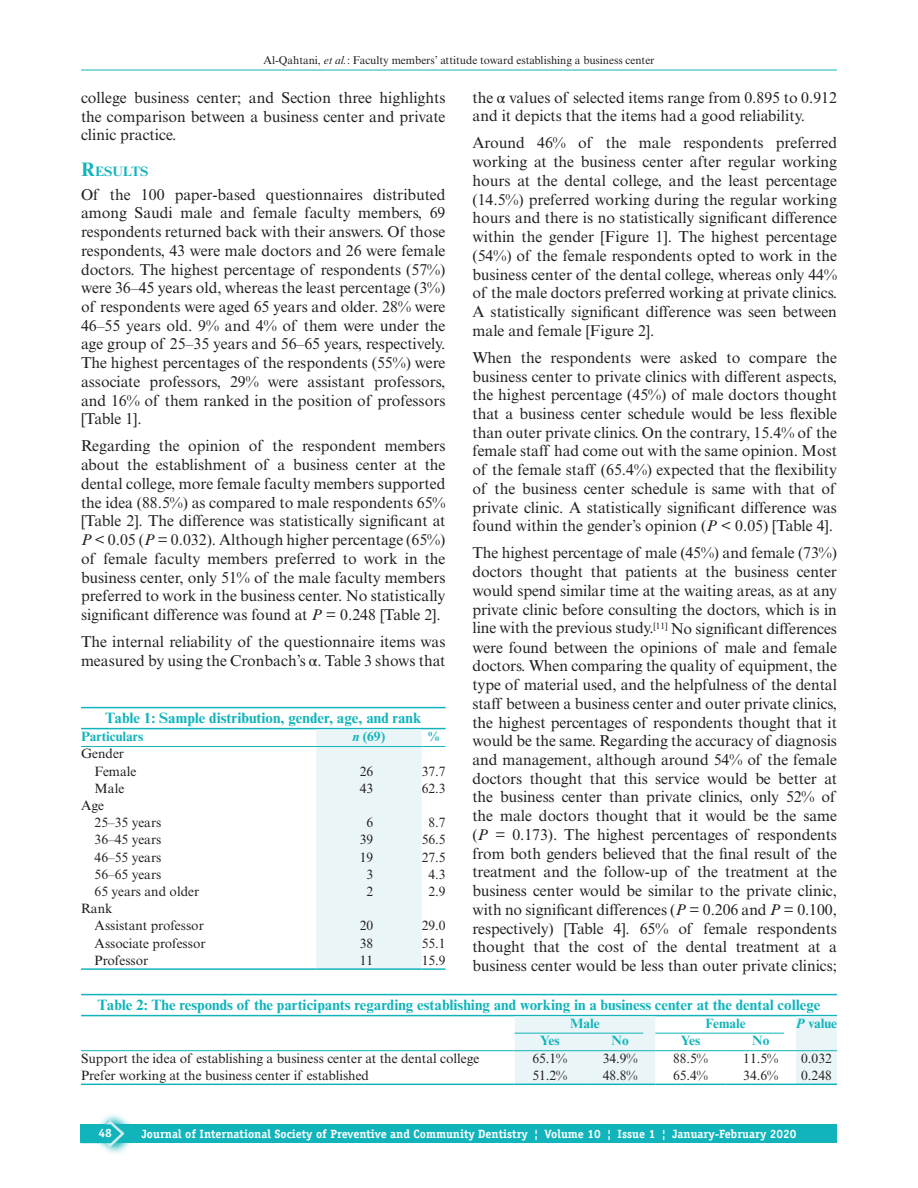
<style>
.page{position:relative;width:918px;height:1188px;background:#fff}
.page>*{position:absolute;margin:0;border:0;box-sizing:border-box;transform-origin:0 0}
.t1{font:15.75px/18.8px "Times New Roman MT Std";color:#231f20;text-align:justify}
.t2{font:700 15px "Times New Roman MT Std";color:#11b4bb}
.t3{font:700 13.65px "Times New Roman MT Std";color:#11b4bb}
.t4{font:13.5px/17.2px "Times New Roman MT Std";color:#231f20}
.t5{font:700 13.5px "Times New Roman MT Std";color:#11b4bb}
.t6{font:700 12px "Officina Serif Std";color:#fff}
.t7{font:11.25px "Times New Roman MT Std";color:#231f20}
.s1{font-style:italic}
.s2{font-size:19.5px}
.s3{font-family:"STIX General"}
</style>
<div class="page">
<div style="left:81px;top:1124px;width:756px;height:19px;background:#11b4bb"></div>
<svg style="left:102px;top:1114px;width:29px;height:40px"></svg>
<svg style="left:81px;top:1120px;width:44px;height:27px"></svg>
<hr style="left:81px;top:70px;width:756px;height:1px;background:#11b4bb">
<hr style="left:81px;top:707px;width:365px;height:1px;background:#11b4bb">
<hr style="left:81px;top:728px;width:365px;height:1px;background:#11b4bb">
<hr style="left:81px;top:746px;width:235px;height:1px;background:#11b4bb">
<svg style="left:316px;top:729px;width:130px;height:239px"></svg>
<hr style="left:81px;top:968px;width:235px;height:2px;background:#11b4bb">
<hr style="left:316px;top:968px;width:106px;height:2px;background:#11b4bb">
<hr style="left:422px;top:968px;width:24px;height:2px;background:#11b4bb">
<hr style="left:81px;top:994px;width:756px;height:1px;background:#11b4bb">
<hr style="left:81px;top:1015px;width:756px;height:1px;background:#11b4bb">
<svg style="left:515px;top:1016px;width:322px;height:68px"></svg>
<hr style="left:81px;top:1050px;width:434px;height:1px;background:#11b4bb">
<hr style="left:796px;top:1050px;width:41px;height:1px;background:#11b4bb">
<hr style="left:81px;top:1084px;width:434px;height:1px;background:#11b4bb">
<hr style="left:515px;top:1084px;width:70px;height:1px;background:#11b4bb">
<hr style="left:585px;top:1084px;width:70px;height:1px;background:#11b4bb">
<hr style="left:655px;top:1084px;width:71px;height:1px;background:#11b4bb">
<hr style="left:726px;top:1084px;width:70px;height:1px;background:#11b4bb">
<hr style="left:796px;top:1084px;width:41px;height:1px;background:#11b4bb">
<hr style="left:515px;top:1050px;width:70px;height:1px;background:#11b4bb">
<hr style="left:585px;top:1050px;width:70px;height:1px;background:#11b4bb">
<hr style="left:655px;top:1050px;width:71px;height:1px;background:#11b4bb">
<hr style="left:726px;top:1050px;width:70px;height:1px;background:#11b4bb">
<hr style="left:515px;top:1033px;width:128px;height:1px;background:#11b4bb">
<hr style="left:655px;top:1033px;width:129px;height:1px;background:#11b4bb">
<p class="t7" style="left:263px;top:54px;width:393px">Al-Qahtani, <span class="s1">et al.</span>: Faculty members’ attitude toward establishing a business center</p>
<p class="t1" style="left:81px;top:88px;width:366px">college business center; and Section three highlights the comparison between a business center and private clinic practice.</p>
<p class="t3" style="left:81px;top:163px;width:69px"><span class="s2">R</span>ESULTS</p>
<p class="t1" style="left:81px;top:185px;width:366px">Of the 100 paper-based questionnaires distributed among Saudi male and female faculty members, 69 respondents returned back with their answers. Of those respondents, 43 were male doctors and 26 were female doctors. The highest percentage of respondents (57%) were 36–45 years old, whereas the least percentage (3%) of respondents were aged 65 years and older. 28% were 46–55 years old. 9% and 4% of them were under the age group of 25–35 years and 56–65 years, respectively.<br>The highest percentages of the respondents (55%) were associate professors, 29% were assistant professors, and 16% of them ranked in the position of professors [Table 1].</p>
<p class="t1" style="left:81px;top:437px;width:366px">Regarding the opinion of the respondent members about the establishment of a business center at the dental college, more female faculty members supported the idea (88.5%) as compared to male respondents 65% [Table 2]. The difference was statistically significant at <span class="s1">P</span> &lt; 0.05 (<span class="s1">P</span> = 0.032). Although higher percentage (65%) of female faculty members preferred to work in the business center, only 51% of the male faculty members preferred to work in the business center. No statistically significant difference was found at <span class="s1">P</span> = 0.248 [Table 2].</p>
<p class="t1" style="left:81px;top:632px;width:366px">The internal reliability of the questionnaire items was measured by using the Cronbach’s <span class="s3">α</span>. Table 3 shows that</p>
<p class="t1" style="left:472px;top:88px;width:366px">the <span class="s3">α</span> values of selected items range from 0.895 to 0.912 and it depicts that the items had a good reliability.</p>
<p class="t1" style="left:472px;top:134px;width:366px">Around 46% of the male respondents preferred working at the business center after regular working hours at the dental college, and the least percentage (14.5%) preferred working during the regular working hours and there is no statistically significant difference within the gender [Figure 1]. The highest percentage (54%) of the female respondents opted to work in the business center of the dental college, whereas only 44% of the male doctors preferred working at private clinics.<br>A statistically significant difference was seen between male and female [Figure 2].</p>
<p class="t1" style="left:472px;top:348px;width:366px">When the respondents were asked to compare the business center to private clinics with different aspects, the highest percentage (45%) of male doctors thought that a business center schedule would be less flexible than outer private clinics. On the contrary, 15.4% of the female staff had come out with the same opinion. Most of the female staff (65.4%) expected that the flexibility of the business center schedule is same with that of private clinic. A statistically significant difference was found within the gender’s opinion (<span class="s1">P</span> &lt; 0.05) [Table 4].</p>
<p class="t1" style="left:472px;top:544px;width:366px">The highest percentage of male (45%) and female (73%) doctors thought that patients at the business center would spend similar time at the waiting areas, as at any private clinic before consulting the doctors, which is in line with the previous study.<sup>[11]</sup> No significant differences were found between the opinions of male and female doctors. When comparing the quality of equipment, the type of material used, and the helpfulness of the dental staff between a business center and outer private clinics, the highest percentages of respondents thought that it would be the same. Regarding the accuracy of diagnosis and management, although around 54% of the female doctors thought that this service would be better at the business center than private clinics, only 52% of the male doctors thought that it would be the same (<span class="s1">P</span> = 0.173). The highest percentages of respondents from both genders believed that the final result of the treatment and the follow-up of the treatment at the business center would be similar to the private clinic, with no significant differences (<span class="s1">P</span> = 0.206 and <span class="s1">P</span> = 0.100, respectively) [Table 4]. 65% of female respondents thought that the cost of the dental treatment at a business center would be less than outer private clinics;</p>
<p class="t2" style="left:105px;top:709px;width:318px">Table 1: Sample distribution, gender, age, and rank</p>
<p class="t5" style="left:81px;top:728px;width:64px">Particulars</p>
<p class="t5" style="left:353px;top:728px;width:34px"><span class="s1">n</span> (69)</p>
<p class="t5" style="left:428px;top:728px;width:13px">%</p>
<p class="t4" style="left:95px;top:745px;width:43px;text-indent:-14px">Gender<br>Female</p>
<p class="t4" style="left:360px;top:762px;width:15px">26</p>
<p class="t4" style="left:422px;top:762px;width:25px">37.7</p>
<p class="t4" style="left:95px;top:780px;width:31px">Male</p>
<p class="t4" style="left:360px;top:780px;width:15px">43</p>
<p class="t4" style="left:422px;top:780px;width:25px">62.3</p>
<p class="t4" style="left:95px;top:797px;width:68px;text-indent:-14px">Age<br>25–35 years</p>
<p class="t4" style="left:366px;top:814px;width:8px">6</p>
<p class="t4" style="left:428px;top:814px;width:19px">8.7</p>
<p class="t4" style="left:95px;top:831px;width:68px">36–45 years</p>
<p class="t4" style="left:360px;top:831px;width:15px">39</p>
<p class="t4" style="left:422px;top:831px;width:25px">56.5</p>
<p class="t4" style="left:95px;top:848px;width:68px">46–55 years</p>
<p class="t4" style="left:360px;top:848px;width:15px">19</p>
<p class="t4" style="left:422px;top:848px;width:25px">27.5</p>
<p class="t4" style="left:95px;top:866px;width:68px">56–65 years</p>
<p class="t4" style="left:366px;top:866px;width:8px">3</p>
<p class="t4" style="left:428px;top:866px;width:19px">4.3</p>
<p class="t4" style="left:95px;top:883px;width:106px">65 years and older</p>
<p class="t4" style="left:366px;top:883px;width:8px">2</p>
<p class="t4" style="left:428px;top:883px;width:19px">2.9</p>
<p class="t4" style="left:95px;top:900px;width:111px;text-indent:-14px">Rank<br>Assistant professor</p>
<p class="t4" style="left:360px;top:917px;width:15px">20</p>
<p class="t4" style="left:422px;top:917px;width:25px">29.0</p>
<p class="t4" style="left:95px;top:934px;width:113px">Associate professor</p>
<p class="t4" style="left:360px;top:934px;width:15px">38</p>
<p class="t4" style="left:422px;top:934px;width:25px">55.1</p>
<p class="t4" style="left:95px;top:952px;width:55px">Professor</p>
<p class="t4" style="left:360px;top:952px;width:15px">11</p>
<p class="t4" style="left:422px;top:952px;width:25px">15.9</p>
<p class="t2" style="left:98px;top:996px;width:724px">Table 2: The responds of the participants regarding establishing and working in a business center at the dental college</p>
<p class="t5" style="left:570px;top:1015px;width:31px">Male</p>
<p class="t5" style="left:706px;top:1015px;width:42px">Female</p>
<p class="t5" style="left:796px;top:1015px;width:43px"><span class="s1">P</span> value</p>
<p class="t5" style="left:540px;top:1033px;width:21px">Yes</p>
<p class="t5" style="left:612px;top:1033px;width:19px">No</p>
<p class="t5" style="left:681px;top:1033px;width:21px">Yes</p>
<p class="t5" style="left:752px;top:1033px;width:19px">No</p>
<p class="t4" style="left:81px;top:1049px;width:400px">Support the idea of establishing a business center at the dental college</p>
<p class="t4" style="left:532px;top:1049px;width:37px">65.1%</p>
<p class="t4" style="left:603px;top:1049px;width:37px">34.9%</p>
<p class="t4" style="left:673px;top:1049px;width:37px">88.5%</p>
<p class="t4" style="left:743px;top:1049px;width:37px">11.5%</p>
<p class="t4" style="left:801px;top:1049px;width:32px">0.032</p>
<p class="t4" style="left:81px;top:1067px;width:289px">Prefer working at the business center if established</p>
<p class="t4" style="left:532px;top:1067px;width:37px">51.2%</p>
<p class="t4" style="left:603px;top:1067px;width:37px">48.8%</p>
<p class="t4" style="left:673px;top:1067px;width:37px">65.4%</p>
<p class="t4" style="left:743px;top:1067px;width:37px">34.6%</p>
<p class="t4" style="left:801px;top:1067px;width:32px">0.248</p>
<p class="t6" style="left:98px;top:1126px;width:15px">48</p>
<p class="t6" style="left:142px;top:1126px;width:656px">Journal of International Society of Preventive and Community Dentistry ¦ Volume 10 ¦ Issue 1 ¦ January-February 2020</p>
</div>
